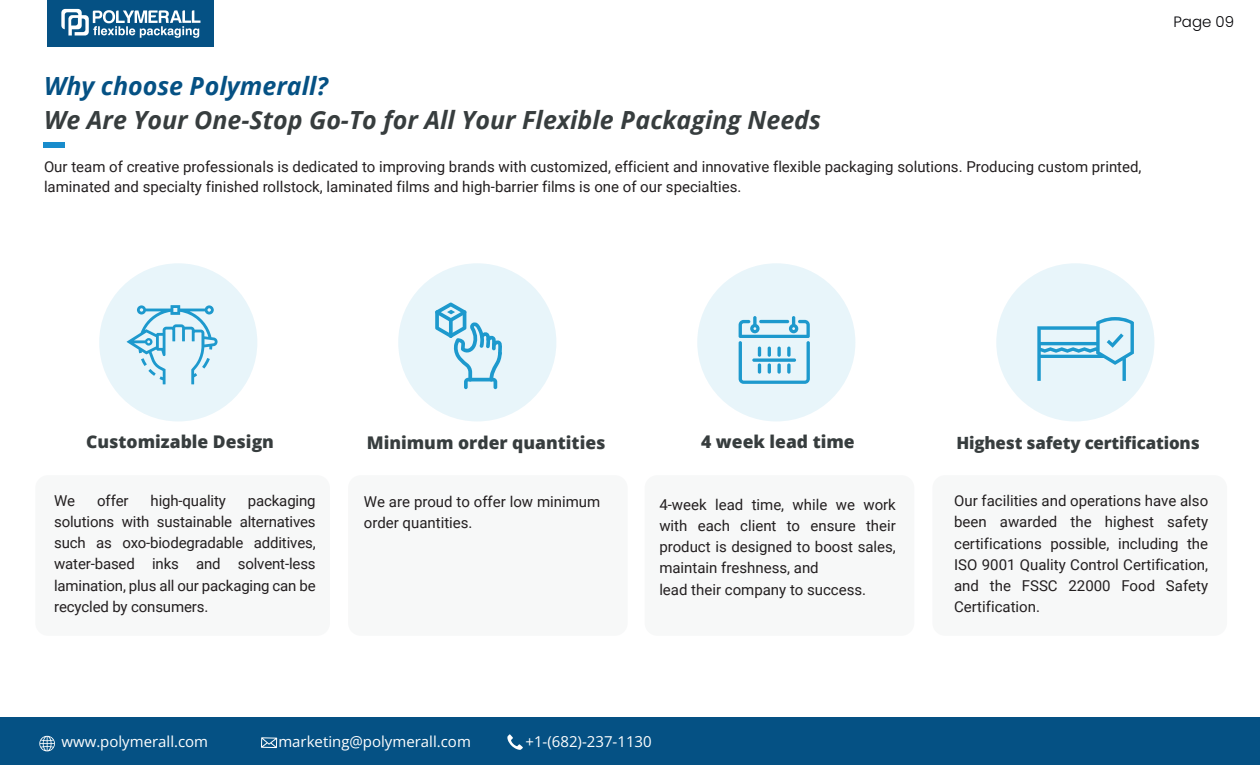
<style>
.page{position:relative;width:1260px;height:765px;background:#fff}
.page>*{position:absolute;margin:0;border:0;box-sizing:border-box;transform-origin:0 0}
.t1{font:italic 700 25px "Open Sans";color:#373d3e}
.t2{font:italic 700 25px "Open Sans";color:#055184}
.t3{font:800 17.5px "Open Sans";color:#373d3e}
.t4{font:800 16.88px "Open Sans";letter-spacing:-.01em;color:#373d3e}
.t5{font:15px/21.2px "Roboto";color:#231f20}
.t6{font:15px "Open Sans";color:#fff}
.t7{font:300 15px "Poppins";color:#020205}
</style>
<div class="page">
<div style="left:35px;top:475px;width:295px;height:161px;background:#f7f8f8;border-radius:13px"></div>
<div style="left:348px;top:475px;width:280px;height:161px;background:#f7f8f8;border-radius:13px"></div>
<div style="left:645px;top:475px;width:269px;height:161px;background:#f7f8f8;border-radius:13px"></div>
<div style="left:932px;top:475px;width:295px;height:161px;background:#f7f8f8;border-radius:13px"></div>
<div style="left:99px;top:263px;width:158px;height:159px;background:#e8f5fa;border-radius:50%"></div>
<div style="left:398px;top:263px;width:158px;height:159px;background:#e8f5fa;border-radius:50%"></div>
<div style="left:697px;top:263px;width:158px;height:159px;background:#e8f5fa;border-radius:50%"></div>
<div style="left:996px;top:263px;width:158px;height:159px;background:#e8f5fa;border-radius:50%"></div>
<div style="left:44px;top:142px;width:21px;height:5px;background:#188ccc"></div>
<svg style="left:127px;top:305px;width:91px;height:79px"></svg>
<svg style="left:739px;top:316px;width:71px;height:68px"></svg>
<svg style="left:435px;top:302px;width:67px;height:87px"></svg>
<svg style="left:449px;top:318px;width:4px;height:20px"></svg>
<svg style="left:1037px;top:317px;width:97px;height:64px"></svg>
<div style="left:0;top:717px;width:1260px;height:48px;background:#055184"></div>
<svg style="left:261px;top:737px;width:16px;height:11px"></svg>
<svg style="left:39px;top:736px;width:16px;height:15px"></svg>
<svg style="left:507px;top:734px;width:16px;height:16px"></svg>
<div style="left:47px;top:0;width:167px;height:46px;background:#055184"></div>
<svg style="left:61px;top:9px;width:139px;height:29px"></svg>
<h1 class="t2" style="left:44px;top:68px;width:286px">Why choose Polymerall?</h1>
<h1 class="t1" style="left:44px;top:102px;width:778px">We Are Your One-Stop Go-To for All Your Flexible Packaging Needs</h1>
<p class="t5" style="left:44px;top:156px;width:1099px;line-height:20px">Our team of creative professionals is dedicated to improving brands with customized, efficient and innovative flexible packaging solutions. Producing custom printed, laminated and specialty finished rollstock, laminated films and high-barrier films is one of our specialties.</p>
<p class="t7" style="left:1174px;top:13px;width:62px">Page 09</p>
<p class="t3" style="left:86px;top:429px;width:189px">Customizable Design</p>
<p class="t3" style="left:367px;top:430px;width:240px">Minimum order quantities</p>
<p class="t3" style="left:701px;top:429px;width:155px">4 week lead time</p>
<p class="t4" style="left:956px;top:430px;width:245px">Highest safety certifications</p>
<p class="t5" style="left:54px;top:489px;width:23px">We</p>
<p class="t5" style="left:97px;top:489px;width:33px">offer</p>
<p class="t5" style="left:151px;top:489px;width:77px">high-quality</p>
<p class="t5" style="left:54px;top:489px;width:263px;text-align:justify;text-indent:194px">packaging solutions with sustainable alternatives such as oxo-biodegradable additives, water-based inks and solvent-less lamination, plus all our packaging can be recycled by consumers.</p>
<p class="t5" style="left:364px;top:490px;width:238px">We are proud to offer low minimum order quantities.</p>
<p class="t5" style="left:659px;top:493px;width:238px">4-week lead time, while we work with each client to ensure their product is designed to boost sales, maintain freshness, and<br>lead their company to success.</p>
<p class="t5" style="left:954px;top:490px;width:256px;text-align:justify">Our facilities and operations have also been awarded the highest safety certifications possible, including the ISO 9001 Quality Control Certification, and the FSSC 22000 Food Safety Certification.</p>
<p class="t6" style="left:61px;top:732px;width:148px">www.polymerall.com</p>
<p class="t6" style="left:278px;top:732px;width:194px">marketing@polymerall.com</p>
<p class="t6" style="left:526px;top:732px;width:128px">+1-(682)-237-1130</p>
</div>
